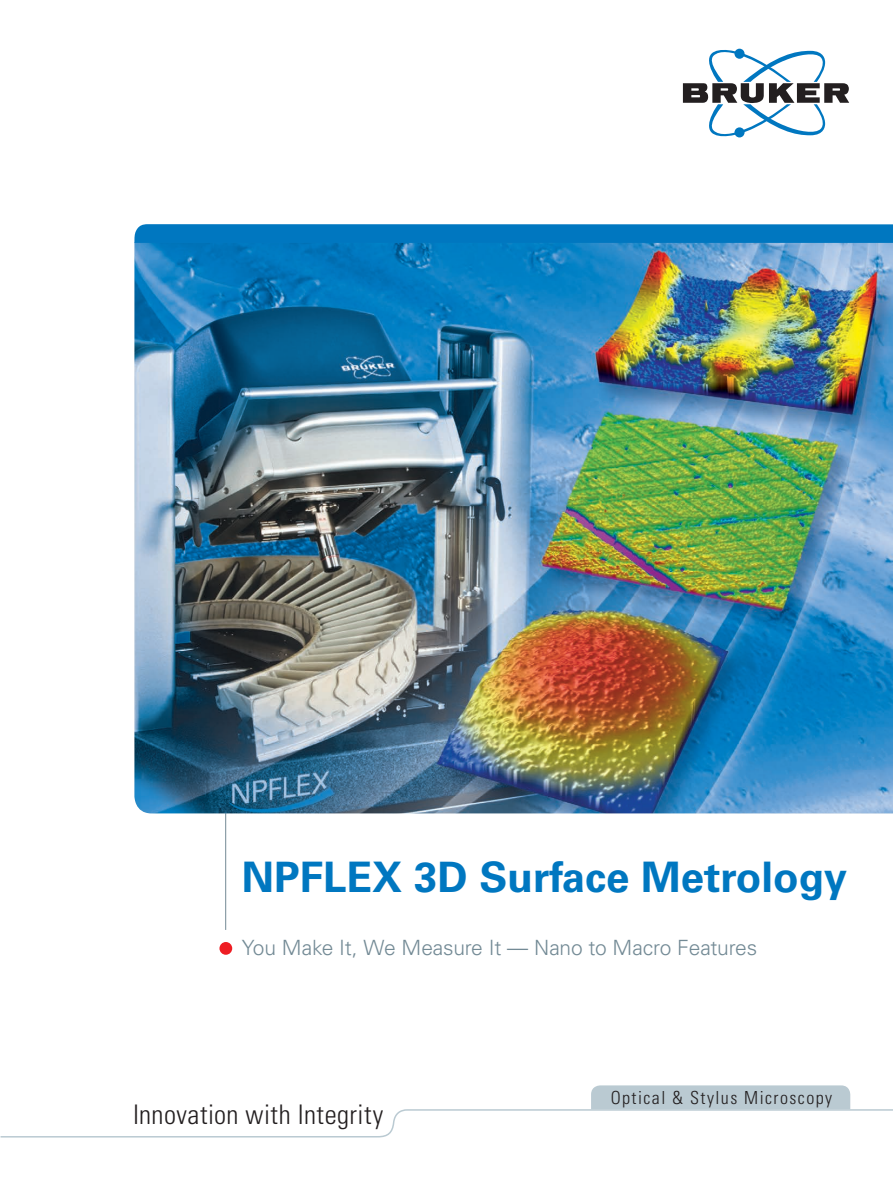
<style>
.page{position:relative;width:893px;height:1187px;background:#fff}
.page>*{position:absolute;margin:0;border:0;box-sizing:border-box;transform-origin:0 0}
.t1{font:700 42px "Univers LT Std";color:#0077c0}
.t2{font:300 condensed 27px "Univers LT Std";letter-spacing:.015em;color:#231f20}
.t3{font:300 21px "Univers LT Std";letter-spacing:-.01em;color:#738a95}
.t4{font:300 condensed 18px "Univers LT Std";letter-spacing:.08em;color:#231f20}
</style>
<div class="page">
<hr style="left:225px;top:716px;width:1px;height:213px;background:#738a95">
<div style="left:219px;top:941px;width:13px;height:13px;background:#ee1d23;border-radius:50%"></div>
<img style="left:134px;top:243px;width:759px;height:570px">
<svg style="left:683px;top:48px;width:166px;height:90px"></svg>
<svg style="left:0;top:1085px;width:893px;height:53px"></svg>
<svg style="left:134px;top:224px;width:759px;height:19px;background:#0579c1"></svg>
<h1 class="t1" style="left:241px;top:852px;width:607px">NPFLEX 3D Surface Metrology</h1>
<p class="t3" style="left:242px;top:934px;width:517px">You Make It, We Measure It — Nano to Macro Features</p>
<p class="t2" style="left:133px;top:1097px;width:252px">Innovation with Integrity</p>
<p class="t4" style="left:611px;top:1087px;width:223px">Optical &amp; Stylus Microscopy</p>
</div>
